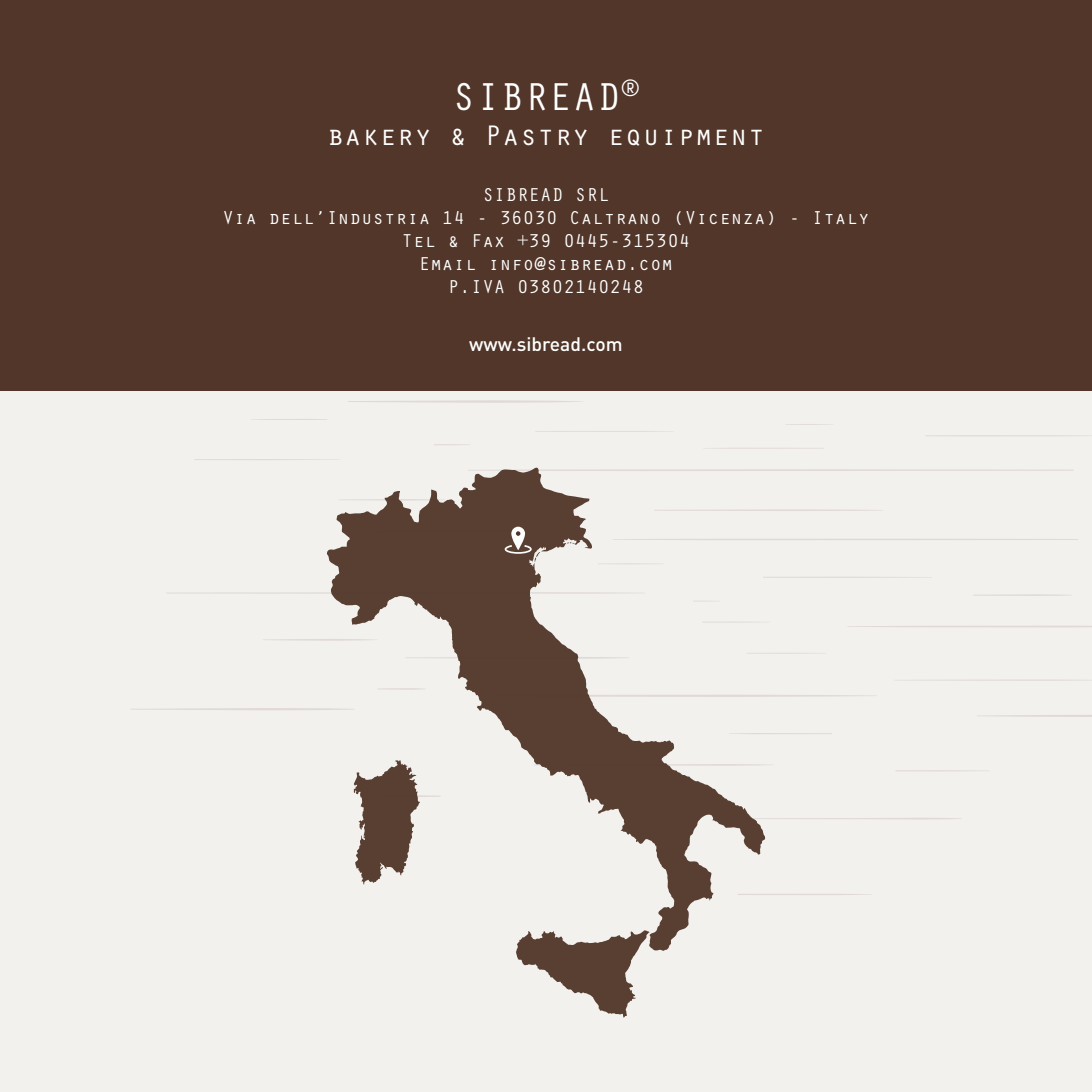
<style>
.page{position:relative;width:1092px;height:1092px;background:#fff}
.page>*{position:absolute;margin:0;border:0;box-sizing:border-box;transform-origin:0 0}
.t1{font:40.25px "Orator Std";color:#fff}
.t2{font:29.22px "Orator Std";color:#fff}
.t3{font:19.25px/23.1px "Orator Std";color:#fff;text-align:center}
.t4{font:500 19.25px "DIN Pro";color:#fff}
</style>
<div class="page">
<div style="left:0;top:0;width:1091px;height:1091px;background:#f2f1ed"></div>
<svg style="left:765px;top:469px;width:308px;height:2px"></svg>
<svg style="left:167px;top:592px;width:160px;height:1px"></svg>
<svg style="left:848px;top:626px;width:243px;height:1px"></svg>
<svg style="left:765px;top:695px;width:112px;height:2px"></svg>
<svg style="left:765px;top:818px;width:196px;height:2px"></svg>
<svg style="left:977px;top:715px;width:114px;height:2px"></svg>
<hr style="left:130px;top:707px;width:224px;height:4px;background:#e9e5e2;border-radius:50%">
<svg style="left:765px;top:539px;width:313px;height:1px"></svg>
<hr style="left:702px;top:621px;width:67px;height:1px;background:#e0d9d7;border-radius:50%">
<svg style="left:895px;top:679px;width:196px;height:2px"></svg>
<hr style="left:737px;top:893px;width:135px;height:2px;background:#e0d9d7">
<hr style="left:194px;top:459px;width:147px;height:1px;background:#e0d9d7;border-radius:50%">
<svg style="left:348px;top:400px;width:235px;height:3px"></svg>
<hr style="left:535px;top:430px;width:139px;height:2px;background:#e0d9d7;border-radius:50%">
<svg style="left:926px;top:435px;width:165px;height:1px"></svg>
<hr style="left:762px;top:576px;width:169px;height:2px;background:#e0d9d7;border-radius:50%">
<svg style="left:973px;top:594px;width:98px;height:2px"></svg>
<hr style="left:895px;top:770px;width:94px;height:1px;background:#e0d9d7;border-radius:50%">
<hr style="left:251px;top:419px;width:76px;height:1px;background:#e0d9d7;border-radius:50%">
<hr style="left:433px;top:444px;width:37px;height:1px;background:#e0d9d7;border-radius:50%">
<hr style="left:263px;top:638px;width:115px;height:3px;background:#e0d9d7;border-radius:50%">
<hr style="left:785px;top:424px;width:48px;height:1px;background:#e0d9d7;border-radius:50%">
<hr style="left:703px;top:447px;width:120px;height:2px;background:#e0d9d7;border-radius:50%">
<svg style="left:765px;top:509px;width:117px;height:2px"></svg>
<hr style="left:746px;top:652px;width:80px;height:1px;background:#e0d9d7;border-radius:50%">
<hr style="left:728px;top:732px;width:104px;height:2px;background:#e0d9d7;border-radius:50%">
<div style="left:0;top:0;width:1091px;height:391px;background:#513629"></div>
<svg style="left:327px;top:467px;width:438px;height:483px"></svg>
<svg style="left:353px;top:760px;width:88px;height:124px"></svg>
<svg style="left:516px;top:930px;width:133px;height:87px"></svg>
<svg style="left:567px;top:542px;width:6px;height:2px"></svg>
<svg style="left:511px;top:526px;width:14px;height:24px"></svg>
<svg style="left:504px;top:545px;width:36px;height:17px"></svg>
<svg style="left:370px;top:529px;width:170px;height:7px"></svg>
<h1 class="t1" style="left:452px;top:68px;width:189px">SIBREAD<sup>®</sup></h1>
<h2 class="t2" style="left:327px;top:114px;width:440px">bakery &amp; Pastry equipment</h2>
<p class="t3" style="left:222px;top:182px;width:648px">SIBREAD SRL<br>Via dell’Industria 14 - 36030 Caltrano (Vicenza) - Italy<br>Tel &amp; Fax +39 0445-315304<br>Email info@sibread.com<br>P.IVA 03802140248</p>
<p class="t4" style="left:469px;top:331px;width:155px">www.sibread.com</p>
</div>
